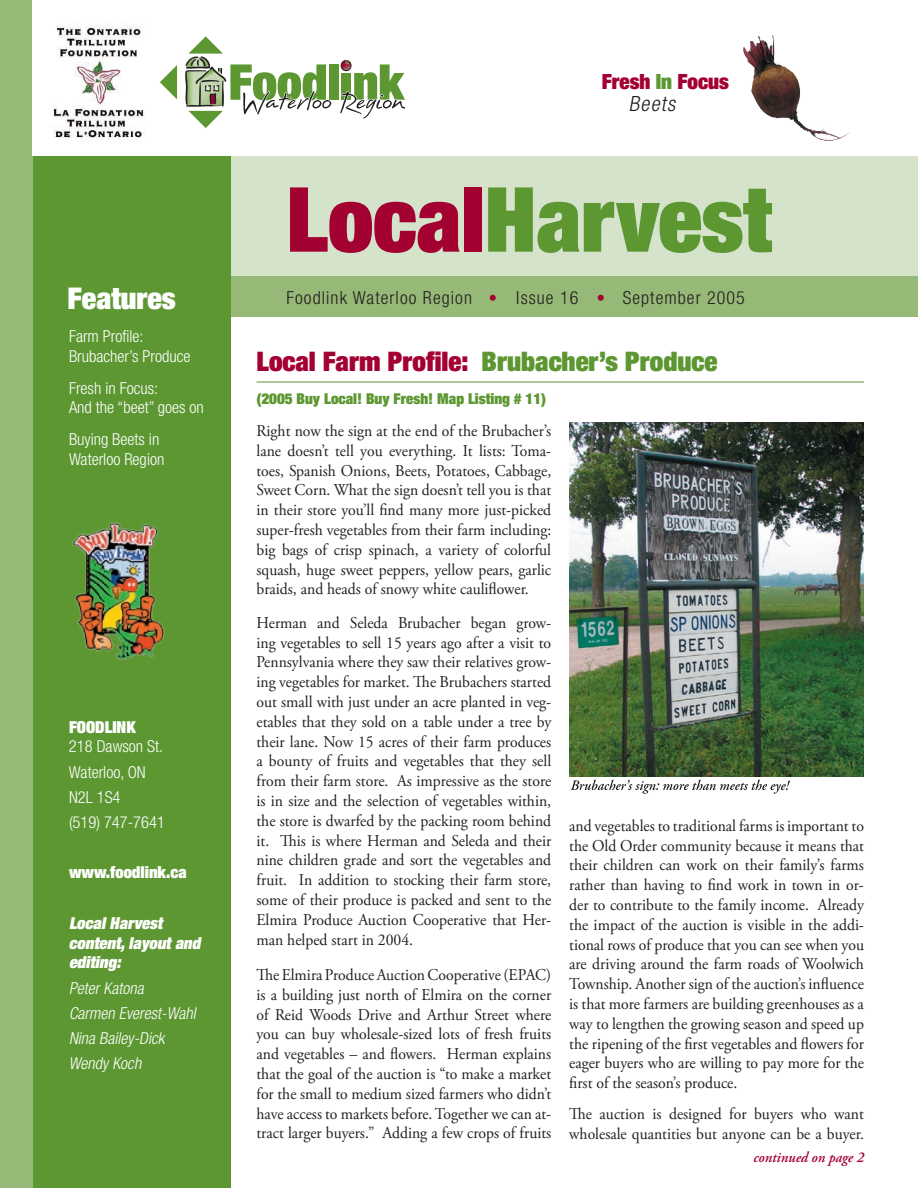
<style>
.page{position:relative;width:918px;height:1188px;background:#fff}
.page>*{position:absolute;margin:0;border:0;box-sizing:border-box;transform-origin:0 0}
.t1{font:900 expanded 90px "Helvetica Neue LT";color:#5c9731}
.t2{font:900 expanded 30px "Helvetica Neue LT";color:#fff}
.t3{font:900 expanded 27px "Helvetica Neue LT";color:#5c9731}
.t4{font:900 expanded 21px/22.5px "Helvetica Neue LT";color:#a40133}
.t5{font:300 condensed 18px "Helvetica Neue LT";letter-spacing:.06em;color:#231f20}
.t6{font:16.5px/19.8px "Adobe Garamond Pro";color:#231f20;text-align:justify;scale:.95 1}
.t7{font:300 condensed 16.5px/19.8px "Helvetica Neue LT";color:#fff}
.t8{font:italic 300 condensed 16.5px/25.2px "Helvetica Neue LT";color:#fff}
.t9{font:italic 900 expanded 16.5px/19.8px "Helvetica Neue LT";color:#fff}
.t10{font:900 expanded 16.5px "Helvetica Neue LT";color:#fff}
.t11{font:900 expanded 15px "Helvetica Neue LT";color:#5c9731}
.t12{font:italic 600 15px "Adobe Garamond Pro";color:#a40133;scale:.95 1}
.s1{color:#5c9731}
.s2{font-weight:300;font-style:italic;font-stretch:condensed;color:#231f20}
.s3{color:#a40133}
</style>
<div class="page">
<div style="left:0;top:0;width:228px;height:1188px;background:#96b977"></div>
<div style="left:33px;top:0;width:884px;height:156px;background:#fff"></div>
<div style="left:231px;top:276px;width:687px;height:41px;background:#96b977"></div>
<div style="left:231px;top:156px;width:687px;height:120px;background:#d6e3cb"></div>
<svg style="left:160px;top:65px;width:17px;height:34px"></svg>
<div style="left:329px;top:64px;width:10px;height:36px;background:#5c9731"></div>
<svg style="left:185px;top:36px;width:147px;height:92px"></svg>
<svg style="left:340px;top:59px;width:66px;height:60px"></svg>
<img style="left:53px;top:26px;width:92px;height:112px">
<div style="left:33px;top:156px;width:198px;height:1032px;background:#5c9731"></div>
<hr style="left:256px;top:382px;width:608px;height:1px;background:#5c9731">
<img style="left:72px;top:522px;width:93px;height:138px">
<svg style="left:490px;top:295px;width:6px;height:6px"></svg>
<svg style="left:598px;top:295px;width:6px;height:6px"></svg>
<img style="left:743px;top:35px;width:106px;height:106px">
<img style="left:570px;top:422px;width:294px;height:354px">
<svg style="left:571px;top:780px;width:219px;height:14px"></svg>
<h2 class="t2" style="left:68px;top:280px;width:110px">Features</h2>
<p class="t7" style="left:69px;top:326px;width:123px">Farm Profile:<br>Brubacher’s Produce</p>
<p class="t7" style="left:69px;top:378px;width:136px">Fresh in Focus:<br>And the “beet” goes on</p>
<p class="t7" style="left:69px;top:429px;width:97px">Buying Beets in<br>Waterloo Region</p>
<p class="t10" style="left:69px;top:716px;width:68px">FOODLINK</p>
<p class="t7" style="left:69px;top:734px;width:97px;line-height:25.2px">218 Dawson St.<br>Waterloo, ON<br>N2L 1S4<br>(519) 747-7641</p>
<p class="t10" style="left:69px;top:862px;width:119px">www.foodlink.ca</p>
<p class="t9" style="left:69px;top:913px;width:137px">LocalHarvest content,layoutand editing:</p>
<p class="t8" style="left:69px;top:975px;width:132px">PeterKatona<br>Carmen Everest-Wahl<br>Nina Bailey-Dick<br>WendyKoch</p>
<p class="t4" style="left:629px;top:69px;width:102px;text-indent:-27px">Fresh <span class="s1">In</span> Focus<br><span class="s2">Beets</span></p>
<h1 class="t1" style="left:286px;top:162px;width:487px"><span class="s3">Local</span>Harvest</h1>
<p class="t5" style="left:286px;top:287px;width:187px">Foodlink Waterloo Region</p>
<p class="t5" style="left:516px;top:287px;width:64px">Issue 16</p>
<p class="t5" style="left:623px;top:287px;width:124px">September 2005</p>
<h3 class="t3" style="left:256px;top:344px;width:462px"><span class="s3">Local Farm Profile:</span> Brubacher’s Produce</h3>
<p class="t11" style="left:256px;top:389px;width:291px">(2005 Buy Local! Buy Fresh! Map Listing # 11)</p>
<p class="t6" style="left:256px;top:421px;width:312px">Right now the sign at the end of the Brubacher’s lane doesn’t tell you everything. It lists: Toma&shy;toes, Spanish Onions, Beets, Potatoes, Cabbage, Sweet Corn. What the sign doesn’t tell you is that in their store you’ll find many more just-picked super-fresh vegetables from their farm including: big bags of crisp spinach, a variety of colorful squash, huge sweet peppers, yellow pears, garlic braids, and heads of snowy white cauliflower.</p>
<p class="t6" style="left:256px;top:613px;width:312px">Herman and Seleda Brubacher began grow&shy;ing vegetables to sell 15 years ago after a visit to Pennsylvania where they saw their relatives grow&shy;ing vegetables for market. The Brubachers started out small with just under an acre planted in veg&shy;etables that they sold on a table under a tree by their lane. Now 15 acres of their farm produces a bounty of fruits and vegetables that they sell from their farm store. As impressive as the store is in size and the selection of vegetables within, the store is dwarfed by the packing room behind it. This is where Herman and Seleda and their nine children grade and sort the vegetables and fruit. In addition to stocking their farm store, some of their produce is packed and sent to the Elmira Produce Auction Cooperative that Her&shy;man helped start in 2004.</p>
<p class="t6" style="left:256px;top:965px;width:312px">The Elmira Produce Auction Cooperative (EPAC) is a building just north of Elmira on the corner of Reid Woods Drive and Arthur Street where you can buy wholesale-sized lots of fresh fruits and vegetables – and flowers. Herman explains that the goal of the auction is “to make a market for the small to medium sized farmers who didn’t have access to markets before. Together we can at&shy;tract larger buyers.” Adding a few crops of fruits</p>
<p class="t6" style="left:569px;top:816px;width:312px">and vegetables to traditional farms is important to the Old Order community because it means that their children can work on their family’s farms rather than having to find work in town in or&shy;der to contribute to the family income. Already the impact of the auction is visible in the addi&shy;tional rows of produce that you can see when you are driving around the farm roads of Woolwich Township. Another sign of the auction’s influence is that more farmers are building greenhouses as a way to lengthen the growing season and speed up the ripening of the first vegetables and flowers for eager buyers who are willing to pay more for the first of the season’s produce.</p>
<p class="t6" style="left:569px;top:1104px;width:312px">The auction is designed for buyers who want wholesale quantities but anyone can be a buyer.</p>
<p class="t12" style="left:754px;top:1149px;width:118px">continued on page 2</p>
</div>
